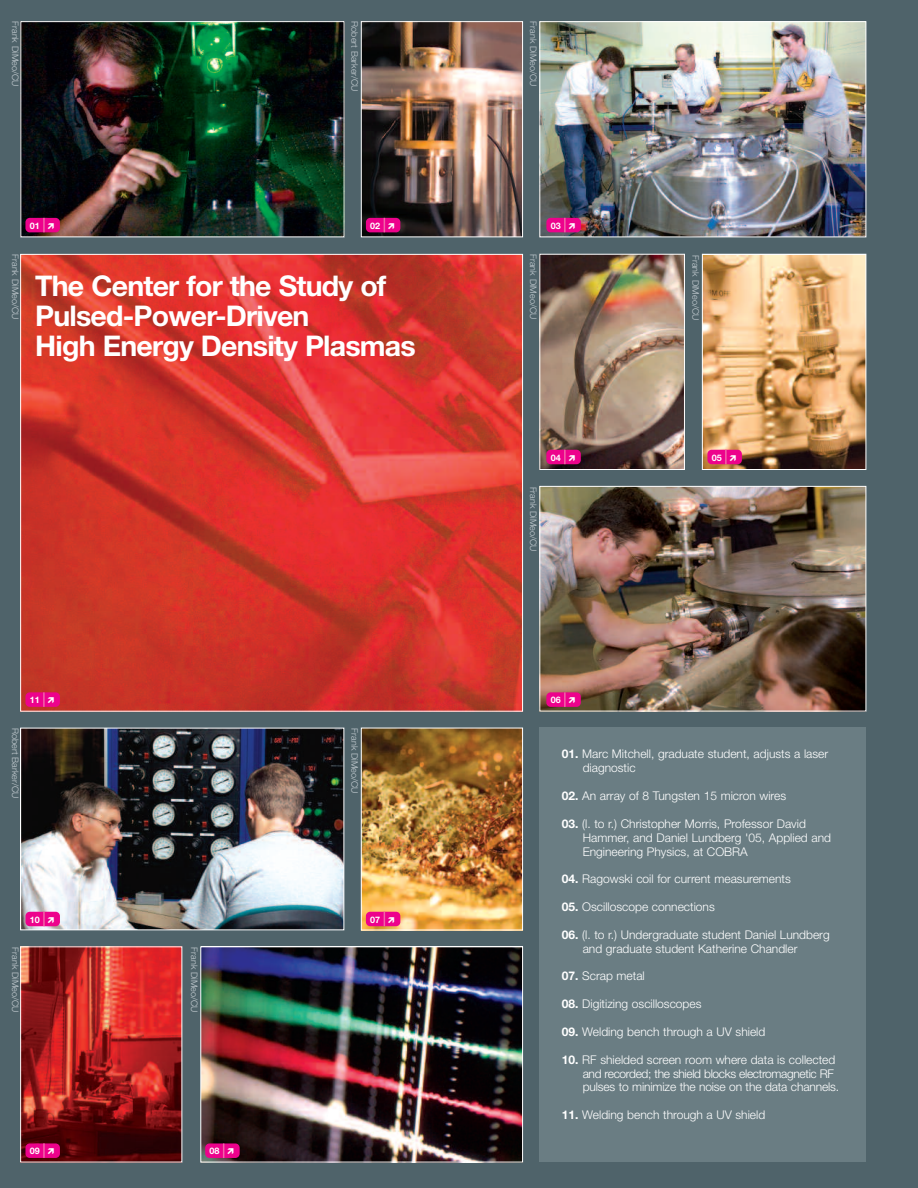
<style>
.page{position:relative;width:918px;height:1188px;background:#4f636a}
.page>*{position:absolute;margin:0;border:0;box-sizing:border-box;transform-origin:0 0}
.t1{font:700 28.5px/30px "Helvetica Neue";letter-spacing:-.03em;color:#fff}
.t2{font:300 12px/13.8px "Helvetica Neue";color:#fff}
.t3{font:300 9px "Helvetica Neue";color:#c6ced3}
.t4{font:700 9px "Helvetica Neue";color:#fff}
.s1{font-family:"Arrow Dynamic"}
.s2{font-weight:700}
</style>
<div class="page">
<img style="left:363px;top:23px;width:158px;height:212px">
<div style="left:361px;top:21px;width:162px;height:216px;border:1px solid #fff"></div>
<img style="left:22px;top:948px;width:158px;height:212px">
<div style="left:20px;top:946px;width:162px;height:216px;border:1px solid #fff"></div>
<img style="left:22px;top:256px;width:499px;height:454px">
<img style="left:22px;top:23px;width:320px;height:212px">
<div style="left:20px;top:21px;width:324px;height:216px;border:1px solid #fff"></div>
<img style="left:541px;top:256px;width:142px;height:212px">
<div style="left:539px;top:254px;width:146px;height:216px;border:1px solid #fff"></div>
<img style="left:363px;top:730px;width:158px;height:198px">
<div style="left:361px;top:728px;width:162px;height:202px;border:1px solid #fff"></div>
<img style="left:541px;top:488px;width:323px;height:221px">
<div style="left:539px;top:486px;width:327px;height:225px;border:1px solid #fff"></div>
<img style="left:541px;top:23px;width:323px;height:212px">
<div style="left:539px;top:21px;width:327px;height:216px;border:1px solid #fff"></div>
<img style="left:22px;top:730px;width:320px;height:198px">
<div style="left:20px;top:728px;width:324px;height:202px;border:1px solid #fff"></div>
<div style="left:539px;top:727px;width:327px;height:435px;background:#6a7d83"></div>
<div style="left:366px;top:218px;width:34px;height:14px;background:#ed028c;border-radius:4px"></div>
<svg style="left:384px;top:218px;width:1px;height:14px"></svg>
<img style="left:704px;top:256px;width:160px;height:212px">
<div style="left:702px;top:254px;width:164px;height:216px;border:1px solid #fff"></div>
<div style="left:707px;top:450px;width:35px;height:14px;background:#ed028c;border-radius:4px"></div>
<svg style="left:725px;top:450px;width:2px;height:14px"></svg>
<div style="left:25px;top:218px;width:35px;height:14px;background:#ed028c;border-radius:4px"></div>
<svg style="left:43px;top:218px;width:2px;height:14px"></svg>
<div style="left:546px;top:450px;width:35px;height:14px;background:#ed028c;border-radius:4px"></div>
<svg style="left:564px;top:450px;width:2px;height:14px"></svg>
<div style="left:546px;top:218px;width:35px;height:14px;background:#ed028c;border-radius:4px"></div>
<svg style="left:564px;top:218px;width:2px;height:14px"></svg>
<div style="left:546px;top:692px;width:35px;height:15px;background:#ed028c;border-radius:4px"></div>
<svg style="left:564px;top:692px;width:2px;height:15px"></svg>
<div style="left:366px;top:912px;width:34px;height:14px;background:#ed028c;border-radius:4px"></div>
<svg style="left:384px;top:912px;width:1px;height:14px"></svg>
<div style="left:25px;top:1143px;width:35px;height:15px;background:#ed028c;border-radius:4px"></div>
<svg style="left:43px;top:1143px;width:2px;height:15px"></svg>
<div style="left:25px;top:912px;width:35px;height:14px;background:#ed028c;border-radius:4px"></div>
<svg style="left:43px;top:912px;width:2px;height:14px"></svg>
<img style="left:202px;top:948px;width:319px;height:212px">
<div style="left:200px;top:946px;width:323px;height:216px;border:1px solid #fff"></div>
<div style="left:205px;top:1143px;width:35px;height:15px;background:#ed028c;border-radius:4px"></div>
<svg style="left:223px;top:1144px;width:1px;height:14px"></svg>
<div style="left:25px;top:692px;width:35px;height:15px;background:#ed028c;border-radius:4px"></div>
<svg style="left:43px;top:692px;width:2px;height:15px"></svg>
<p class="t3" style="left:19px;top:21px;width:66px;rotate:90deg">Frank DiMeo/CU</p>
<p class="t3" style="left:358px;top:21px;width:72px;rotate:90deg">Robert Barker/CU</p>
<p class="t3" style="left:536px;top:21px;width:66px;rotate:90deg">Frank DiMeo/CU</p>
<p class="t3" style="left:19px;top:254px;width:66px;rotate:90deg">Frank DiMeo/CU</p>
<p class="t4" style="left:30px;top:222px;width:27px">01 <span class="s1">W</span></p>
<p class="t4" style="left:370px;top:222px;width:27px">02 <span class="s1">W</span></p>
<h1 class="t1" style="left:35px;top:274px;width:382px">The Center for the Study of<br>Pulsed-Power-Driven<br>High Energy Density Plasmas</h1>
<p class="t3" style="left:536px;top:254px;width:66px;rotate:90deg">Frank DiMeo/CU</p>
<p class="t4" style="left:551px;top:222px;width:27px">03 <span class="s1">W</span></p>
<p class="t3" style="left:536px;top:487px;width:66px;rotate:90deg">Frank DiMeo/CU</p>
<p class="t4" style="left:551px;top:454px;width:27px">04 <span class="s1">W</span></p>
<p class="t3" style="left:699px;top:255px;width:66px;rotate:90deg">Frank DiMeo/CU</p>
<p class="t4" style="left:712px;top:454px;width:27px">05 <span class="s1">W</span></p>
<p class="t4" style="left:30px;top:697px;width:27px">11 <span class="s1">W</span></p>
<p class="t4" style="left:551px;top:697px;width:27px">06 <span class="s1">W</span></p>
<p class="t3" style="left:19px;top:728px;width:72px;rotate:90deg">Robert Barker/CU</p>
<p class="t4" style="left:30px;top:916px;width:27px">10 <span class="s1">W</span></p>
<p class="t3" style="left:19px;top:947px;width:66px;rotate:90deg">Frank DiMeo/CU</p>
<p class="t3" style="left:198px;top:947px;width:66px;rotate:90deg">Frank DiMeo/CU</p>
<p class="t3" style="left:358px;top:728px;width:66px;rotate:90deg">Frank DiMeo/CU</p>
<p class="t4" style="left:370px;top:916px;width:27px">07 <span class="s1">W</span></p>
<p class="t2" style="left:583px;top:748px;width:247px;text-indent:-21px"><span class="s2">01.</span> Marc Mitchell, graduate student, adjusts a laser diagnostic</p>
<p class="t2" style="left:562px;top:790px;width:226px"><span class="s2">02.</span> An array of 8 Tungsten 15 micron wires</p>
<p class="t2" style="left:583px;top:818px;width:250px;text-indent:-21px"><span class="s2">03.</span> (l. to r.) Christopher Morris, Professor David<br>Hammer, and Daniel Lundberg '05, Applied and<br>Engineering Physics, at COBRA</p>
<p class="t2" style="left:562px;top:873px;width:231px"><span class="s2">04.</span> Ragowski coil for current measurements</p>
<p class="t2" style="left:562px;top:901px;width:154px"><span class="s2">05.</span> Oscilloscope connections</p>
<p class="t2" style="left:583px;top:929px;width:248px;text-indent:-21px"><span class="s2">06.</span> (l. to r.) Undergraduate student Daniel Lundberg and graduate student Katherine Chandler</p>
<p class="t2" style="left:562px;top:970px;width:84px"><span class="s2">07.</span> Scrap metal</p>
<p class="t2" style="left:562px;top:998px;width:141px"><span class="s2">08.</span> Digitizing oscilloscopes</p>
<p class="t2" style="left:562px;top:1026px;width:205px"><span class="s2">09.</span> Welding bench through a UV shield</p>
<p class="t2" style="left:583px;top:1054px;width:258px;text-indent:-21px"><span class="s2">10.</span> RF shielded screen room where data is collected and recorded; the shield blocks electromagnetic RF pulses to minimize the noise on the data channels.</p>
<p class="t2" style="left:562px;top:1109px;width:205px"><span class="s2">11.</span> Welding bench through a UV shield</p>
<p class="t4" style="left:30px;top:1148px;width:27px">09 <span class="s1">W</span></p>
<p class="t4" style="left:210px;top:1148px;width:27px">08 <span class="s1">W</span></p>
</div>
